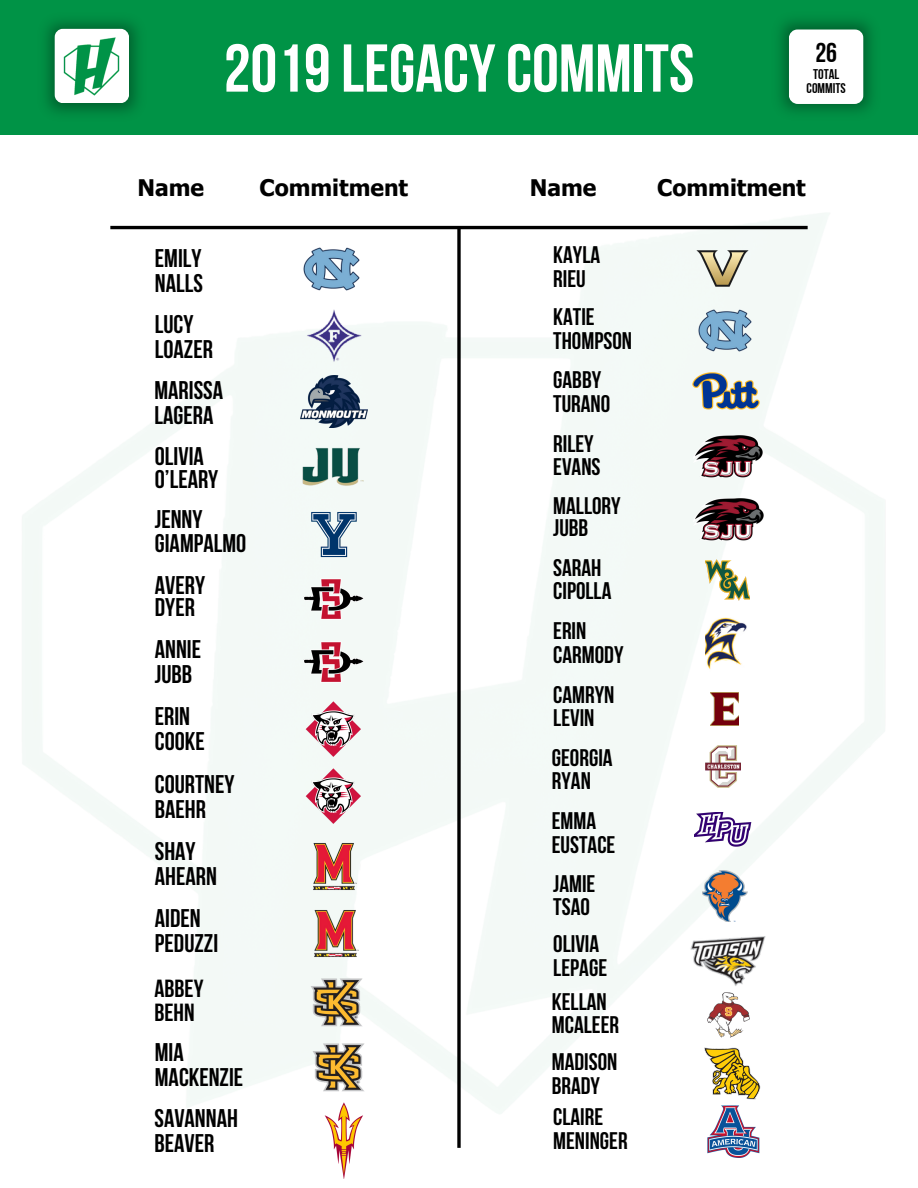
<style>
.page{position:relative;width:918px;height:1188px;background:#fff}
.page>*{position:absolute;margin:0;border:0;box-sizing:border-box;transform-origin:0 0}
.t1{font:67.5px "Bebas Neue Cyrillic";color:#fff}
.t2{font:27.45px "Bebas Neue Cyrillic";color:#000}
.t3{font:700 25.5px/25px "Bebas Neue";color:#000}
.t4{font:700 24.75px/23.7px "Bebas Neue";color:#000}
.t5{font:700 24px/23.5px "Bebas Neue";color:#000}
.t6{font:700 23.85px/23.5px "Bebas Neue";color:#000}
.t7{font:700 22.8px "Tahoma";color:#000}
.t8{font:14.1px/14.1px "Bebas Neue Cyrillic";color:#000;text-align:center}
</style>
<div class="page">
<img style="left:0;top:134px;width:918px;height:1045px">
<div style="left:0;top:0;width:918px;height:134px;background:#009346"></div>
<img style="left:45px;top:20px;width:94px;height:94px">
<div style="left:54px;top:29px;width:75px;height:74px;background:#fff;border-radius:3px"></div>
<img style="left:63px;top:37px;width:57px;height:59px">
<hr style="left:110px;top:226px;width:698px;height:3px;background:#000">
<svg style="left:457px;top:229px;width:4px;height:919px;background:#272727"></svg>
<div style="left:789px;top:29px;width:75px;height:75px;background:#fff;border-radius:3px"></div>
<img style="left:283px;top:439px;width:98px;height:55px">
<img style="left:311px;top:979px;width:51px;height:48px">
<img style="left:313px;top:1044px;width:51px;height:48px">
<img style="left:304px;top:247px;width:56px;height:44px">
<img style="left:299px;top:302px;width:69px;height:70px">
<img style="left:301px;top:375px;width:66px;height:52px">
<img style="left:311px;top:510px;width:47px;height:49px">
<img style="left:304px;top:578px;width:60px;height:42px">
<img style="left:304px;top:641px;width:60px;height:42px">
<img style="left:306px;top:702px;width:56px;height:55px">
<img style="left:306px;top:768px;width:56px;height:55px">
<img style="left:309px;top:842px;width:50px;height:49px">
<img style="left:311px;top:909px;width:49px;height:49px">
<img style="left:694px;top:249px;width:55px;height:39px">
<img style="left:698px;top:309px;width:53px;height:42px">
<img style="left:693px;top:372px;width:66px;height:37px">
<img style="left:693px;top:435px;width:70px;height:43px">
<img style="left:693px;top:498px;width:70px;height:44px">
<img style="left:706px;top:559px;width:44px;height:42px">
<img style="left:706px;top:618px;width:46px;height:54px">
<img style="left:710px;top:692px;width:29px;height:34px">
<img style="left:706px;top:746px;width:35px;height:42px">
<img style="left:695px;top:813px;width:56px;height:34px">
<img style="left:702px;top:871px;width:45px;height:48px">
<img style="left:707px;top:997px;width:42px;height:44px">
<img style="left:690px;top:919px;width:77px;height:78px">
<img style="left:323px;top:1103px;width:46px;height:75px">
<img style="left:702px;top:1047px;width:60px;height:53px">
<img style="left:707px;top:1106px;width:52px;height:51px">
<p class="t1" style="left:224px;top:41px;width:472px">2019LEGACYCOMMITS</p>
<p class="t2" style="left:815px;top:41px;width:23px">26</p>
<p class="t8" style="left:807px;top:68px;width:41px">TOTAL<br>COMMITS</p>
<p class="t7" style="left:138px;top:173px;width:68px">Name</p>
<h3 class="t7" style="left:259px;top:173px;width:150px">Commitment</h3>
<p class="t7" style="left:530px;top:173px;width:68px">Name</p>
<h3 class="t7" style="left:657px;top:173px;width:150px">Commitment</h3>
<p class="t3" style="left:155px;top:248px;width:50px">EMILY<br>NALLS</p>
<p class="t3" style="left:155px;top:314px;width:60px">LUCY<br>LOAZER</p>
<h3 class="t3" style="left:155px;top:380px;width:70px">MARISSA<br>LAGERA</h3>
<h3 class="t3" style="left:155px;top:448px;width:65px;line-height:22.4px">OLIVIA<br>O’LEARY</h3>
<h3 class="t3" style="left:155px;top:510px;width:93px;line-height:23.7px">JENNY<br>GIAMPALMO</h3>
<p class="t3" style="left:155px;top:576px;width:52px;line-height:22.4px">AVERY<br>DYER</p>
<h3 class="t3" style="left:155px;top:639px;width:48px">ANNIE<br>JUBB</h3>
<p class="t3" style="left:155px;top:707px;width:51px">ERIN<br>COOKE</p>
<h3 class="t3" style="left:155px;top:774px;width:81px">COURTNEY<br>BAEHR</h3>
<h3 class="t3" style="left:155px;top:841px;width:64px">SHAY<br>AHEARN</h3>
<p class="t3" style="left:155px;top:908px;width:65px">AIDEN<br>PEDUZZI</p>
<p class="t4" style="left:155px;top:979px;width:50px">ABBEY<br>BEHN</p>
<h3 class="t3" style="left:155px;top:1042px;width:90px">MIA<br>MACKENZIE</h3>
<h3 class="t3" style="left:155px;top:1108px;width:85px">SAVANNAH<br>BEAVER</h3>
<p class="t5" style="left:553px;top:246px;width:48px">KAYLA<br>RIEU</p>
<p class="t5" style="left:553px;top:307px;width:80px">KATIE<br>THOMPSON</p>
<h3 class="t5" style="left:553px;top:371px;width:59px">GABBY<br>TURANO</h3>
<p class="t5" style="left:553px;top:434px;width:49px">RILEY<br>EVANS</p>
<h3 class="t5" style="left:553px;top:497px;width:69px;line-height:22.4px">MALLORY<br>JUBB</h3>
<p class="t5" style="left:553px;top:558px;width:60px">SARAH<br>CIPOLLA</p>
<h3 class="t5" style="left:553px;top:621px;width:72px">ERIN<br>CARMODY</h3>
<h2 class="t5" style="left:553px;top:685px;width:63px">CAMRYN<br>LEVIN</h2>
<p class="t5" style="left:552px;top:748px;width:62px">GEORGIA<br>RYAN</p>
<h3 class="t5" style="left:552px;top:811px;width:65px">EMMA<br>EUSTACE</h3>
<p class="t5" style="left:553px;top:874px;width:44px">JAMIE<br>TSAO</p>
<p class="t5" style="left:553px;top:934px;width:55px">OLIVIA<br>LEPAGE</p>
<h3 class="t5" style="left:552px;top:993px;width:69px;line-height:22.6px">KELLAN<br>MCALEER</h3>
<p class="t6" style="left:552px;top:1053px;width:67px">MADISON<br>BRADY</p>
<p class="t6" style="left:553px;top:1108px;width:76px">CLAIRE<br>MENINGER</p>
</div>
